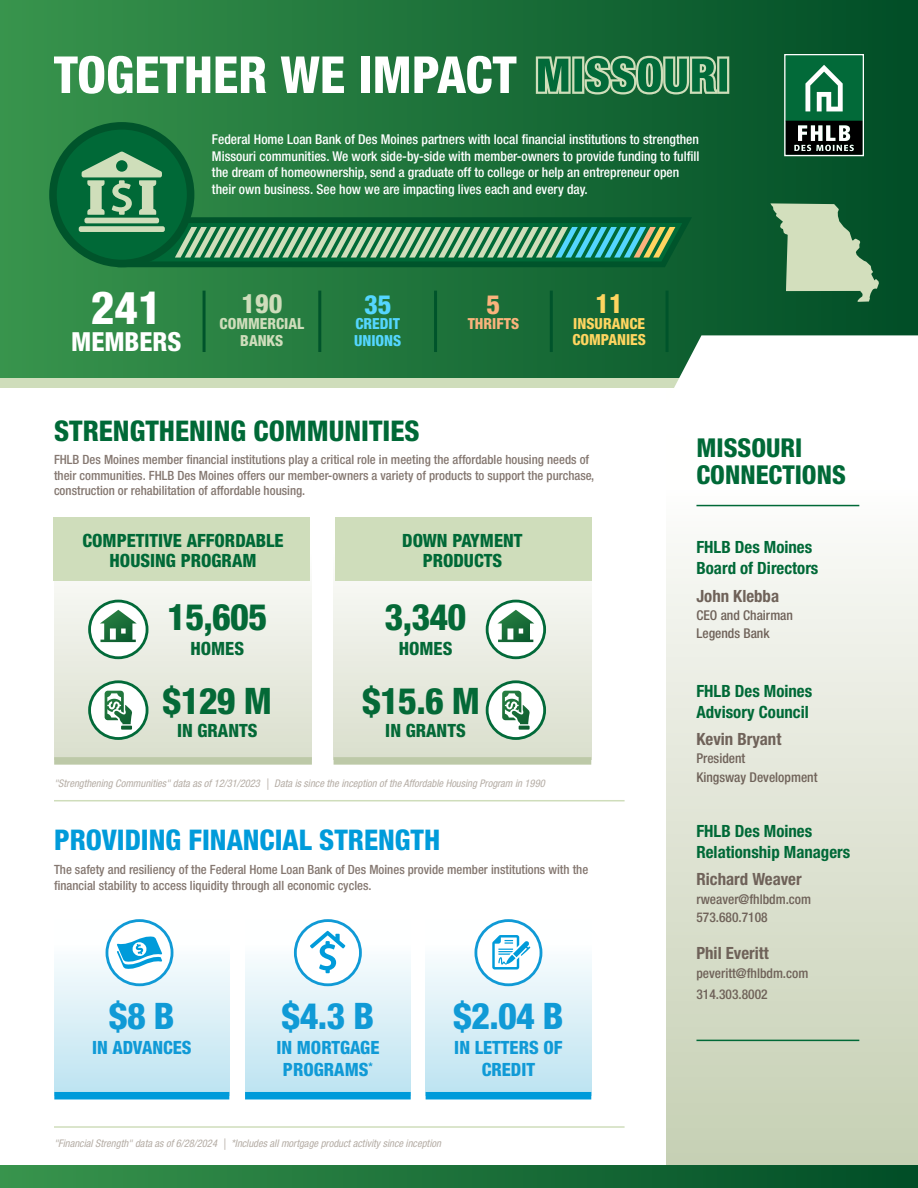
<style>
.page{position:relative;width:918px;height:1188px;background:#fff}
.page>*{position:absolute;margin:0;border:0;box-sizing:border-box;transform-origin:0 0}
.t1{font:800 condensed 45.75px "Helvetica Neue LT Std";color:#fff}
.t2{font:800 condensed 36.6px "Helvetica Neue LT Std";letter-spacing:-.02em;color:#046937}
.t3{font:800 condensed 36.6px "Helvetica Neue LT Std";color:#109ad6}
.t4{font:800 condensed 28.5px "Helvetica Neue LT Std";color:#009bda}
.t5{font:800 condensed 28.5px "Helvetica Neue LT Std";color:#006937}
.t6{font:800 condensed 26.55px "Helvetica Neue LT Std";color:#cfddbb}
.t7{font:800 condensed 26.55px "Helvetica Neue LT Std";color:#54d6ff}
.t8{font:800 condensed 26.55px "Helvetica Neue LT Std";color:#ffd560}
.t9{font:800 condensed 26.55px "Helvetica Neue LT Std";color:#fab37c}
.t10{font:800 condensed 26.25px "Helvetica Neue LT Std";color:#fff}
.t11{font:800 condensed 26.1px/27.3px "Helvetica Neue LT Std";color:#006937}
.t12{font:800 condensed 18.3px/19.8px "Helvetica Neue LT Std";color:#006937;text-align:center}
.t13{font:800 condensed 18.3px/21.9px "Helvetica Neue LT Std";color:#109ad6;text-align:center}
.t14{font:800 condensed 18.3px "Helvetica Neue LT Std";color:#046937}
.t15{font:700 condensed 16.8px/21.3px "Helvetica Neue LT Std";color:#006937}
.t16{font:700 condensed 16.8px "Helvetica Neue LT Std";color:#6f6259}
.t17{font:800 condensed 15.3px/16.2px "Helvetica Neue LT Std";color:#ffd560}
.t18{font:800 condensed 15.3px/16.2px "Helvetica Neue LT Std";color:#cfddbb;text-align:center}
.t19{font:800 condensed 15.3px/16.2px "Helvetica Neue LT Std";color:#54d6ff}
.t20{font:800 condensed 15.3px "Helvetica Neue LT Std";color:#fab37c}
.t21{font:500 condensed 13.5px/16.5px "Helvetica Neue LT Std";color:#fff}
.t22{font:500 condensed 13.5px/18.5px "Helvetica Neue LT Std";color:#6f6259}
.t23{font:500 condensed 12.75px/15.5px "Helvetica Neue LT Std";color:#847770}
.t24{font:italic condensed 10.5px "Helvetica Neue LT Std";color:#b5ada5}
</style>
<div class="page">
<svg style="left:334px;top:580px;width:257px;height:177px"></svg>
<div style="left:54px;top:521px;width:258px;height:238px;background:linear-gradient(to bottom,#fff,#d7ddcb)"></div>
<div style="left:54px;top:517px;width:256px;height:63px;background:#cfddbb"></div>
<div style="left:335px;top:517px;width:257px;height:63px;background:#cfddbb"></div>
<svg style="left:666px;top:504px;width:252px;height:661px;background:#dfe4d4"></svg>
<div style="left:0;top:0;width:918px;height:387px;background:linear-gradient(to right,#38944d,#014d27)"></div>
<div style="left:0;top:378px;width:696px;height:10px;background:#cfddbb"></div>
<svg style="left:652px;top:335px;width:266px;height:53px"></svg>
<svg style="left:784px;top:54px;width:80px;height:102px;background:#387156"></svg>
<svg style="left:54px;top:56px;width:156px;height:38px"></svg>
<svg style="left:216px;top:57px;width:50px;height:36px"></svg>
<svg style="left:281px;top:57px;width:63px;height:36px"></svg>
<div style="left:361px;top:57px;width:9px;height:36px;background:#fff"></div>
<svg style="left:375px;top:56px;width:141px;height:38px"></svg>
<hr style="left:203px;top:291px;width:3px;height:61px;background:#00542b">
<hr style="left:318px;top:291px;width:3px;height:61px;background:#00542b">
<hr style="left:434px;top:291px;width:3px;height:61px;background:#00542b">
<hr style="left:696px;top:505px;width:163px;height:1px;background:#006937">
<hr style="left:696px;top:1040px;width:163px;height:1px;background:#006937">
<hr style="left:54px;top:1126px;width:571px;height:2px;background:#cfddbb">
<hr style="left:54px;top:800px;width:571px;height:1px;background:#cfddbb">
<div style="left:54px;top:757px;width:258px;height:8px;background:#bdc9a8"></div>
<div style="left:334px;top:757px;width:257px;height:8px;background:#bdc9a8"></div>
<hr style="left:550px;top:291px;width:3px;height:61px;background:#00542b">
<hr style="left:666px;top:291px;width:3px;height:61px;background:#00542b">
<svg style="left:90px;top:601px;width:57px;height:57px"></svg>
<div style="left:88px;top:600px;width:60px;height:59px;border:3px solid #026a39;border-radius:50%"></div>
<svg style="left:487px;top:601px;width:58px;height:57px"></svg>
<div style="left:486px;top:600px;width:60px;height:59px;border:3px solid #026a39;border-radius:50%"></div>
<svg style="left:90px;top:682px;width:57px;height:57px"></svg>
<div style="left:88px;top:680px;width:60px;height:60px;border:3px solid #026a39;border-radius:50%"></div>
<svg style="left:487px;top:682px;width:58px;height:57px"></svg>
<div style="left:486px;top:680px;width:60px;height:60px;border:3px solid #026a39;border-radius:50%"></div>
<svg style="left:105px;top:691px;width:27px;height:39px"></svg>
<svg style="left:502px;top:691px;width:28px;height:39px"></svg>
<svg style="left:100px;top:610px;width:37px;height:32px"></svg>
<svg style="left:497px;top:610px;width:37px;height:32px"></svg>
<div style="left:0;top:1165px;width:918px;height:23px;background:linear-gradient(to right,#38944d,#004d27)"></div>
<svg style="left:49px;top:122px;width:643px;height:145px;background:#297b49"></svg>
<div style="left:54px;top:919px;width:175px;height:177px;background:linear-gradient(to bottom,#fff,#bee3f1)"></div>
<div style="left:245px;top:919px;width:166px;height:177px;background:linear-gradient(to bottom,#fff,#bee3f1)"></div>
<div style="left:426px;top:919px;width:165px;height:177px;background:linear-gradient(to bottom,#fff,#bee3f1)"></div>
<div style="left:54px;top:1092px;width:175px;height:7px;background:#009bda"></div>
<div style="left:245px;top:1092px;width:166px;height:7px;background:#009bda"></div>
<div style="left:426px;top:1092px;width:165px;height:7px;background:#009bda"></div>
<div style="left:107px;top:921px;width:65px;height:64px;background:#fff;border-radius:50%"></div>
<div style="left:106px;top:919px;width:67px;height:67px;border:3px solid #109ad6;border-radius:50%"></div>
<div style="left:295px;top:921px;width:65px;height:64px;background:#fff;border-radius:50%"></div>
<div style="left:294px;top:919px;width:68px;height:67px;border:3px solid #109ad6;border-radius:50%"></div>
<div style="left:476px;top:921px;width:65px;height:64px;background:#fff;border-radius:50%"></div>
<div style="left:474px;top:919px;width:68px;height:67px;border:3px solid #109ad6;border-radius:50%"></div>
<svg style="left:117px;top:936px;width:45px;height:33px"></svg>
<svg style="left:310px;top:931px;width:35px;height:42px"></svg>
<svg style="left:492px;top:935px;width:38px;height:35px"></svg>
<svg style="left:770px;top:203px;width:109px;height:99px;background:#81a782"></svg>
<svg style="left:536px;top:56px;width:193px;height:38px;background:#4d9366"></svg>
<p class="t21" style="left:212px;top:131px;width:489px">Federal Home Loan Bank of Des Moines partners with local financial institutions to strengthen Missouri communities. We work side-by-side with member-owners to provide funding to fulfill the dream of homeownership, send a graduate off to college or help an entrepreneur open their own business. See how we are impacting lives each and every day.</p>
<h1 class="t1" style="left:91px;top:280px;width:72px">241</h1>
<h3 class="t10" style="left:71px;top:325px;width:112px">MEMBERS</h3>
<h3 class="t6" style="left:241px;top:287px;width:43px">190</h3>
<p class="t18" style="left:220px;top:316px;width:86px">COMMERCIAL<br>BANKS</p>
<h3 class="t7" style="left:364px;top:288px;width:29px">35</h3>
<p class="t19" style="left:354px;top:316px;width:49px">CREDIT<br>UNIONS</p>
<h3 class="t9" style="left:487px;top:288px;width:15px">5</h3>
<p class="t20" style="left:468px;top:315px;width:53px">THRIFTS</p>
<h3 class="t8" style="left:596px;top:287px;width:29px">11</h3>
<p class="t17" style="left:572px;top:315px;width:75px">INSURANCE<br>COMPANIES</p>
<h3 class="t5" style="left:54px;top:414px;width:367px">STRENGTHENING COMMUNITIES</h3>
<p class="t23" style="left:54px;top:452px;width:542px">FHLB Des Moines member financial institutions play a critical role in meeting the affordable housing needs of their communities. FHLB Des Moines offers our member-owners a variety of products to support the purchase, construction or rehabilitation of affordable housing.</p>
<h3 class="t12" style="left:82px;top:530px;width:203px">COMPETITIVE AFFORDABLE<br>HOUSING PROGRAM</h3>
<h3 class="t12" style="left:402px;top:530px;width:122px">DOWN PAYMENT<br>PRODUCTS</h3>
<h2 class="t2" style="left:167px;top:594px;width:101px">15,605</h2>
<h2 class="t2" style="left:385px;top:594px;width:83px">3,340</h2>
<h3 class="t14" style="left:190px;top:637px;width:55px">HOMES</h3>
<h3 class="t14" style="left:399px;top:637px;width:55px">HOMES</h3>
<h2 class="t2" style="left:163px;top:678px;width:111px">$129 M</h2>
<h2 class="t2" style="left:362px;top:678px;width:120px">$15.6 M</h2>
<h3 class="t14" style="left:177px;top:719px;width:82px">IN GRANTS</h3>
<h3 class="t14" style="left:385px;top:719px;width:82px">IN GRANTS</h3>
<p class="t24" style="left:54px;top:777px;width:492px">"Strengthening Communities" data as of 12/31/2023 | Data is since the inception of the Affordable Housing Program in 1990</p>
<h3 class="t4" style="left:54px;top:823px;width:388px">PROVIDING FINANCIAL STRENGTH</h3>
<p class="t23" style="left:54px;top:862px;width:536px">The safety and resiliency of the Federal Home Loan Bank of Des Moines provide member institutions with the financial stability to access liquidity through all economic cycles.</p>
<h2 class="t3" style="left:109px;top:993px;width:67px">$8 B</h2>
<h2 class="t3" style="left:282px;top:993px;width:94px">$4.3 B</h2>
<h2 class="t3" style="left:453px;top:993px;width:112px">$2.04 B</h2>
<h3 class="t13" style="left:92px;top:1036px;width:101px">IN ADVANCES</h3>
<h3 class="t13" style="left:276px;top:1036px;width:104px">IN MORTGAGE<br>PROGRAMS<sup>*</sup></h3>
<h3 class="t13" style="left:454px;top:1036px;width:110px">IN LETTERS OF<br>CREDIT</h3>
<p class="t24" style="left:54px;top:1138px;width:389px">"Financial Strength" data as of 6/28/2024 | *Includes all mortgage product activity since inception</p>
<h3 class="t11" style="left:696px;top:433px;width:151px">MISSOURI<br>CONNECTIONS</h3>
<h3 class="t15" style="left:696px;top:536px;width:123px">FHLB Des Moines<br>Board of Directors</h3>
<h3 class="t16" style="left:696px;top:585px;width:84px">John Klebba</h3>
<p class="t22" style="left:696px;top:606px;width:98px">CEO and Chairman<br>Legends Bank</p>
<h3 class="t15" style="left:696px;top:680px;width:117px">FHLB Des Moines<br>Advisory Council</h3>
<h3 class="t16" style="left:696px;top:729px;width:86px">Kevin Bryant</h3>
<p class="t22" style="left:696px;top:749px;width:123px">President<br>Kingsway Development</p>
<h3 class="t15" style="left:696px;top:820px;width:155px">FHLB Des Moines<br>Relationship Managers</h3>
<h3 class="t16" style="left:696px;top:869px;width:107px">Richard Weaver</h3>
<p class="t22" style="left:696px;top:890px;width:116px">rweaver@fhlbdm.com<br>573.680.7108</p>
<h3 class="t16" style="left:696px;top:943px;width:74px">Phil Everitt</h3>
<p class="t22" style="left:696px;top:962px;width:113px;line-height:21.6px">peveritt@fhlbdm.com<br>314.303.8002</p>
</div>
